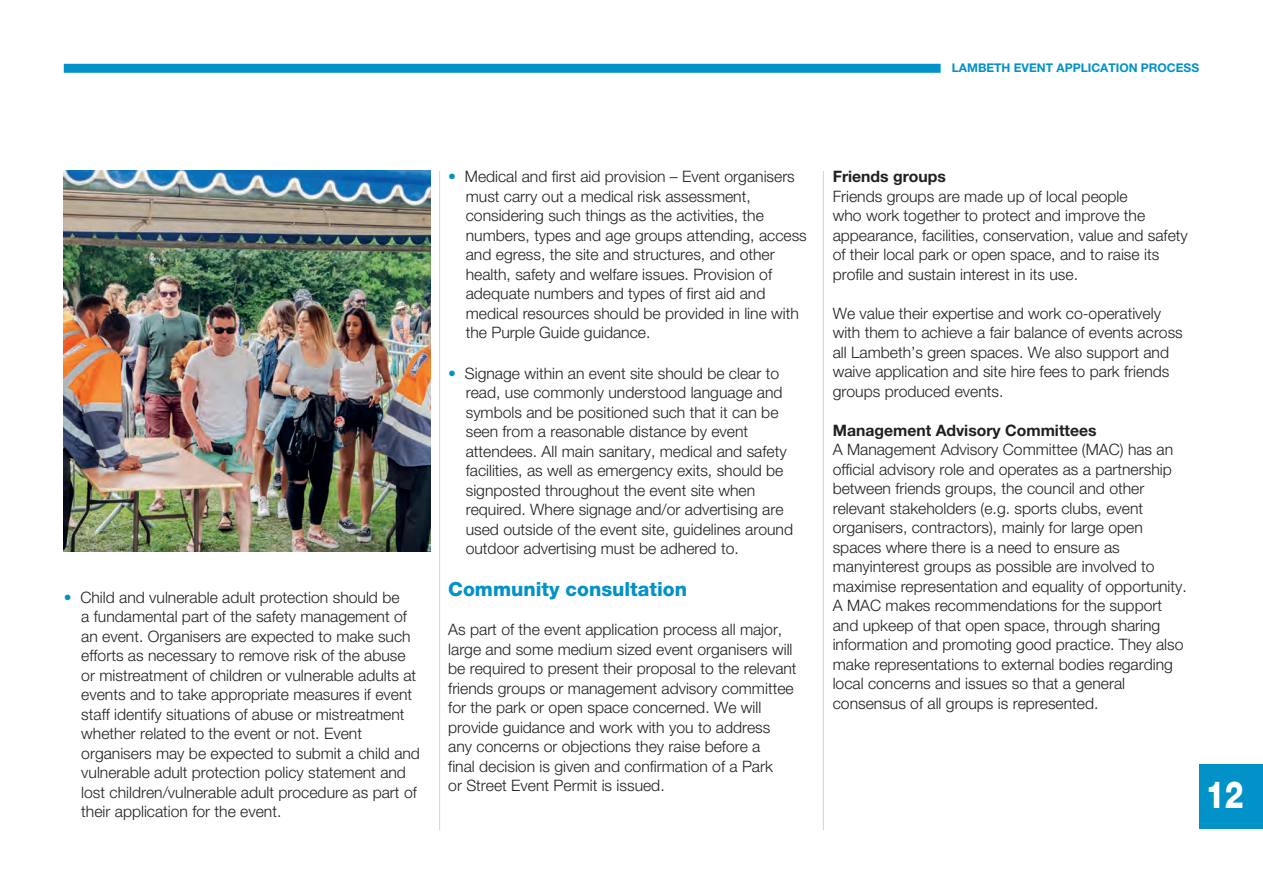
<style>
.page{position:relative;width:1263px;height:893px;background:#fff}
.page>*{position:absolute;margin:0;border:0;box-sizing:border-box;transform-origin:0 0}
.t1{font:800 37.5px "Helvetica Neue LT Std";color:#fff;scale:.8 1}
.t2{font:800 19.5px "Helvetica Neue LT Std";color:#0092c8}
.t3{font:300 15.75px/19.5px "Helvetica Neue LT Std";color:#231f20}
.t4{font:700 15.75px "Helvetica Neue LT Std";color:#231f20}
.t5{font:700 12px "Helvetica Neue LT Std";color:#0092c8}
.s1{color:#0092c8}
</style>
<div class="page">
<div style="left:64px;top:64px;width:877px;height:9px;background:#0092c8"></div>
<hr style="left:439px;top:171px;width:1px;height:659px;background:#d5d6d0">
<hr style="left:823px;top:171px;width:1px;height:659px;background:#d5d6d0">
<div style="left:1199px;top:764px;width:64px;height:65px;background:#0092c8"></div>
<img style="left:64px;top:171px;width:366px;height:380px">
<p class="t5" style="left:952px;top:61px;width:249px">LAMBETH EVENT APPLICATION PROCESS</p>
<p class="t3" style="left:81px;top:587px;width:340px;text-indent:-18px"><span class="s1">•</span> Child and vulnerable adult protection should be<br>a fundamental part of the safety management of an event. Organisers are expected to make such efforts as necessary to remove risk of the abuse or mistreatment of children or vulnerable adults at events and to take appropriate measures if event staff identify situations of abuse or mistreatment whether related to the event or not. Event organisers may be expected to submit a child and vulnerable adult protection policy statement and lost children/vulnerable adult procedure as part of their application for the event.</p>
<p class="t3" style="left:466px;top:166px;width:343px;text-indent:-18px"><span class="s1">•</span> Medical and first aid provision – Event organisers must carry out a medical risk assessment, considering such things as the activities, the numbers, types and age groups attending, access and egress, the site and structures, and other health, safety and welfare issues. Provision of adequate numbers and types of first aid and medical resources should be provided in line with the Purple Guide guidance.</p>
<p class="t3" style="left:466px;top:363px;width:329px;text-indent:-18px"><span class="s1">•</span> Signage within an event site should be clear to read, use commonly understood language and symbols and be positioned such that it can be seen from a reasonable distance by event attendees. All main sanitary, medical and safety facilities, as well as emergency exits, should be signposted throughout the event site when required. Where signage and/or advertising are used outside of the event site, guidelines around outdoor advertising must be adhered to.</p>
<p class="t2" style="left:448px;top:578px;width:240px">Community consultation</p>
<p class="t3" style="left:448px;top:619px;width:350px">As part of the event application process all major, large and some medium sized event organisers will be required to present their proposal to the relevant friends groups or management advisory committee for the park or open space concerned. We will provide guidance and work with you to address any concerns or objections they raise before a<br>final decision is given and confirmation of a Park<br>or Street Event Permit is issued.</p>
<p class="t4" style="left:833px;top:167px;width:115px">Friends groups</p>
<p class="t3" style="left:833px;top:186px;width:357px">Friends groups are made up of local people<br>who work together to protect and improve the appearance, facilities, conservation, value and safety of their local park or open space, and to raise its profile and sustain interest in its use.</p>
<p class="t3" style="left:833px;top:303px;width:352px">We value their expertise and work co-operatively with them to achieve a fair balance of events across all Lambeth’s green spaces. We also support and waive application and site hire fees to park friends groups produced events.</p>
<p class="t4" style="left:833px;top:420px;width:265px">Management Advisory Committees</p>
<p class="t3" style="left:833px;top:439px;width:356px">A Management Advisory Committee (MAC) has an official advisory role and operates as a partnership between friends groups, the council and other relevant stakeholders (e.g. sports clubs, event organisers, contractors), mainly for large open spaces where there is a need to ensure as manyinterest groups as possible are involved to maximise representation and equality of opportunity.<br>A MAC makes recommendations for the support and upkeep of that open space, through sharing information and promoting good practice. They also make representations to external bodies regarding local concerns and issues so that a general consensus of all groups is represented.</p>
<h1 class="t1" style="left:1206px;top:772px;width:49px">12</h1>
</div>
